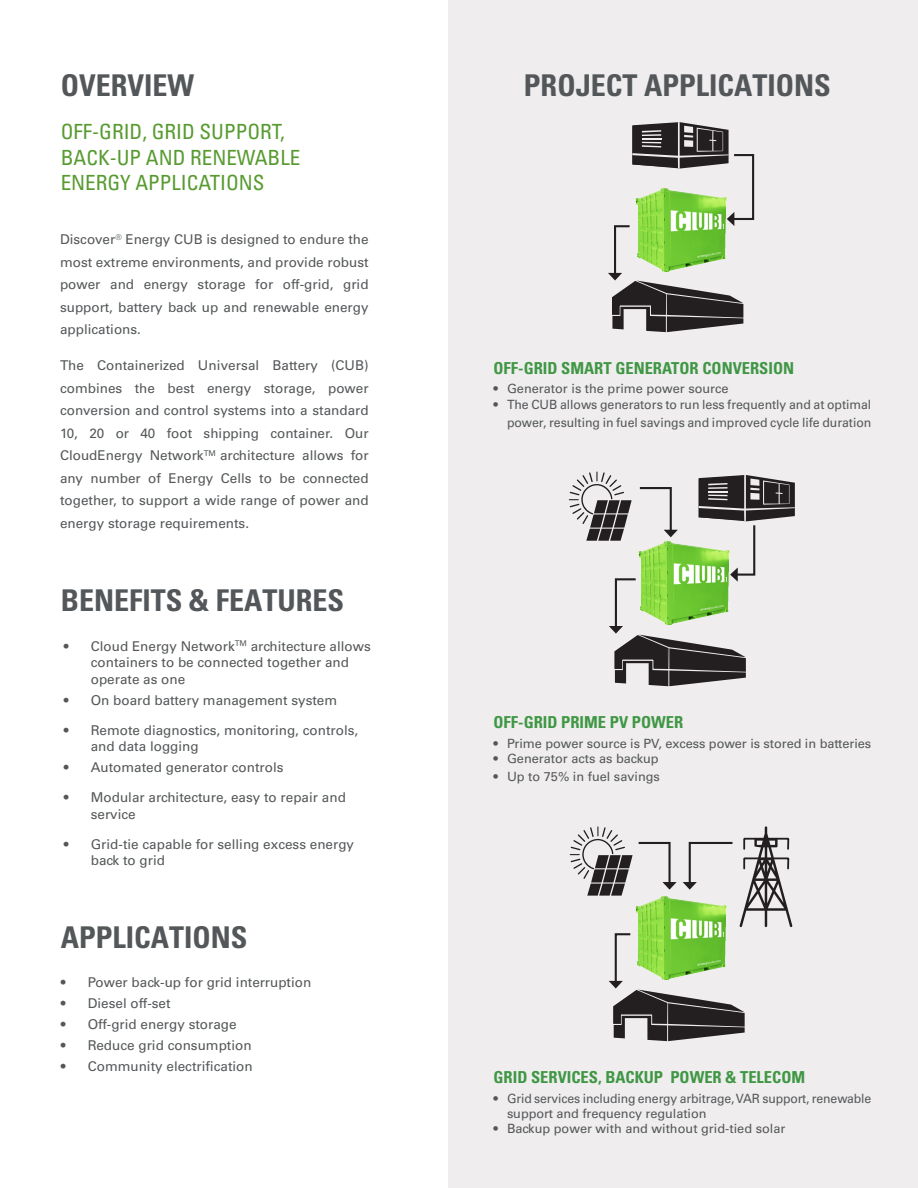
<style>
.page{position:relative;width:918px;height:1188px;background:#fff}
.page>*{position:absolute;margin:0;border:0;box-sizing:border-box;transform-origin:0 0}
.t1{font:700 condensed 30px "Univers LT Std";color:#54575a}
.t2{font:700 condensed 30px "Univers LT Std";color:#545759}
.t3{font:condensed 21px/25.2px "Univers LT Pro";color:#589b31}
.t4{font:700 condensed 16.5px "Univers LT Std";color:#3f9744}
.t5{font:13.5px/22.5px "Univers LT Std";color:#545759}
.t6{font:12.75px/18px "Univers LT Std";letter-spacing:-.005em;color:#545759;text-align:right}
</style>
<div class="page">
<div style="left:449px;top:0;width:469px;height:1188px;background:#efedee"></div>
<svg style="left:570px;top:826px;width:222px;height:215px"></svg>
<svg style="left:608px;top:122px;width:147px;height:210px"></svg>
<svg style="left:569px;top:472px;width:226px;height:214px"></svg>
<p class="t1" style="left:61px;top:67px;width:135px">OVERVIEW</p>
<p class="t3" style="left:61px;top:119px;width:226px">OFF-GRID, GRID SUPPORT,</p>
<p class="t3" style="left:61px;top:144px;width:241px">BACK-UP AND RENEWABLE<br>ENERGY APPLICATIONS</p>
<p class="t5" style="left:60px;top:228px;width:310px;text-align:justify">Discover<sup>®</sup> Energy CUB is designed to endure the most extreme environments, and provide robust power and energy storage for off-grid, grid support, battery back up and renewable energy applications.</p>
<p class="t5" style="left:60px;top:354px;width:310px;text-align:justify">The Containerized Universal Battery (CUB) combines the best energy storage, power conversion and control systems into a standard 10, 20 or 40 foot shipping container. Our CloudEnergy Network<sup>TM</sup> architecture allows for any number of Energy Cells to be connected together, to support a wide range of power and energy storage requirements.</p>
<p class="t1" style="left:61px;top:582px;width:285px">BENEFITS &amp; FEATURES</p>
<p class="t5" style="left:91px;top:638px;width:282px;line-height:16.5px;text-indent:-27px">• Cloud Energy Network<sup>TM</sup> architecture allows containers to be connected together and operate as one</p>
<p class="t5" style="left:64px;top:689px;width:275px">• On board battery management system</p>
<p class="t5" style="left:91px;top:722px;width:269px;line-height:16.5px;text-indent:-27px">• Remote diagnostics, monitoring, controls, and data logging</p>
<p class="t5" style="left:64px;top:756px;width:221px">• Automated generator controls</p>
<p class="t5" style="left:91px;top:789px;width:257px;line-height:16.5px;text-indent:-27px">• Modular architecture, easy to repair and service</p>
<p class="t5" style="left:91px;top:836px;width:265px;line-height:16.5px;text-indent:-27px">• Grid-tie capable for selling excess energy back to grid</p>
<p class="t2" style="left:61px;top:919px;width:188px">APPLICATIONS</p>
<p class="t5" style="left:61px;top:971px;width:252px">• Power back-up for grid interruption</p>
<p class="t5" style="left:61px;top:992px;width:111px">• Diesel off-set</p>
<p class="t5" style="left:61px;top:1013px;width:177px">• Off-grid energy storage</p>
<p class="t5" style="left:61px;top:1034px;width:192px">• Reduce grid consumption</p>
<p class="t5" style="left:61px;top:1055px;width:194px">• Community electrification</p>
<p class="t1" style="left:524px;top:67px;width:308px">PROJECT APPLICATIONS</p>
<p class="t4" style="left:494px;top:358px;width:302px">OFF-GRID SMART GENERATOR CONVERSION</p>
<p class="t6" style="left:494px;top:380px;width:237px">• Generator is the prime power source</p>
<p class="t6" style="left:494px;top:395px;width:379px">• The CUB allows generators to run less frequently and at optimal power, resulting in fuel savings and improved cycle life duration</p>
<p class="t4" style="left:494px;top:712px;width:191px">OFF-GRID PRIME PV POWER</p>
<p class="t6" style="left:494px;top:734px;width:379px">• Prime power source is PV, excess power is stored in batteries</p>
<p class="t6" style="left:494px;top:750px;width:167px">• Generator acts as backup</p>
<p class="t6" style="left:494px;top:768px;width:168px">• Up to 75% in fuel savings</p>
<p class="t4" style="left:494px;top:1067px;width:313px">GRID SERVICES, BACKUP POWER &amp; TELECOM</p>
<p class="t6" style="left:507px;top:1091px;width:366px;line-height:15.3px;text-align:left;text-indent:-14px">• Grid services including energy arbitrage, VAR support, renewable support and frequency regulation</p>
<p class="t6" style="left:494px;top:1120px;width:293px">• Backup power with and without grid-tied solar</p>
</div>
